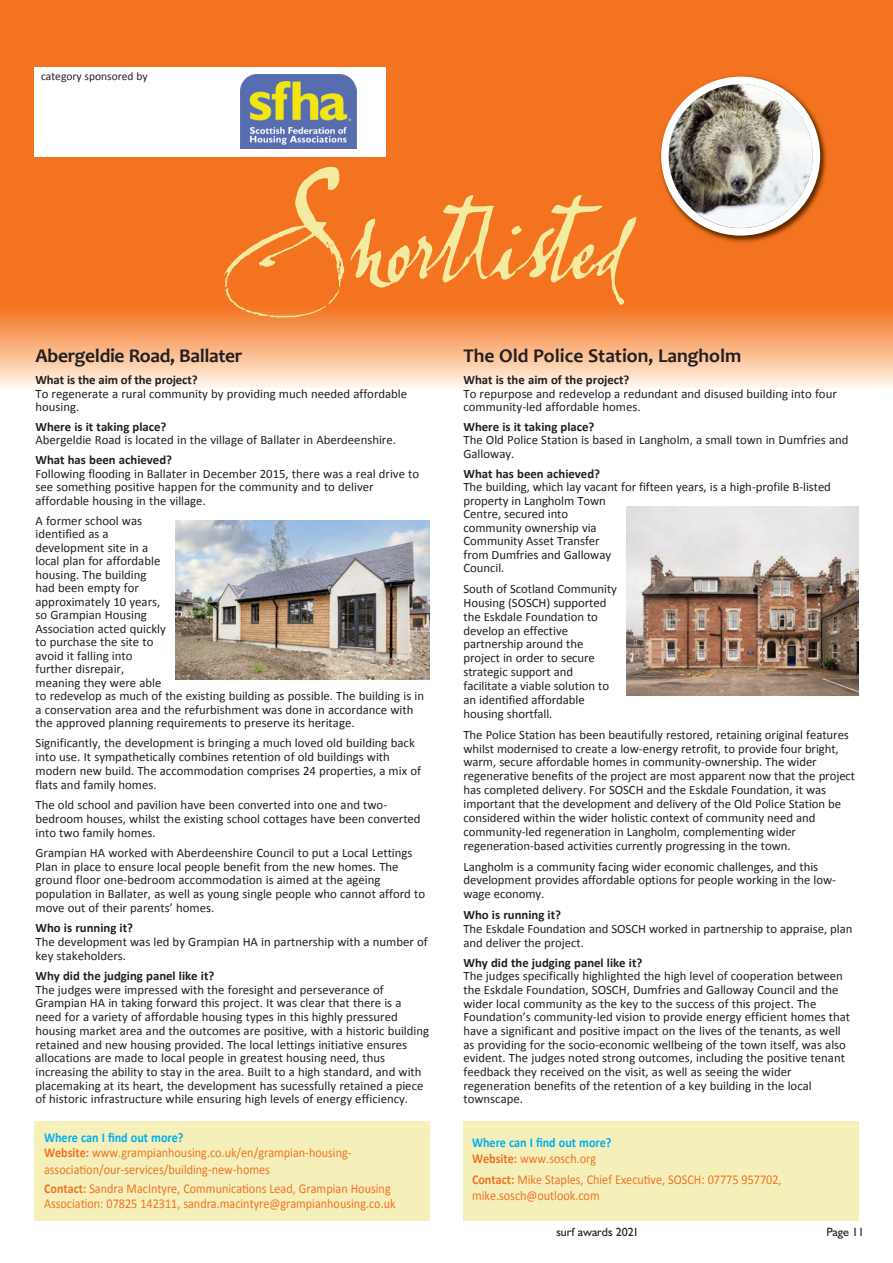
<style>
.page{position:relative;width:893px;height:1263px;background:#fff}
.page>*{position:absolute;margin:0;border:0;box-sizing:border-box;transform-origin:0 0}
.t1{font:136.8px "Lassigue D Mato";letter-spacing:-.06em;color:#f3eba0}
.t2{font:700 19.5px "Candara";color:#231f20}
.t3{font:13.5px/15px "Calibri";color:#f47321;scale:.9 1}
.t4{font:700 13.5px/16.5px "Calibri";color:#00aeef;scale:.9 1}
.t5{font:12.75px/13.5px "Calibri";color:#231f20}
.t6{font:700 12.75px "Calibri";color:#231f20}
.t7{font:12px "Humanist 521 BT";color:#231f20}
.t8{font:11.55px "Calibri";color:#231f20}
.s1{font-weight:700;color:#00aeef}
.s2{font-weight:700}
.s3{color:#f47321}
.s4{font-weight:400;color:#f47321}
</style>
<div class="page">
<div style="left:0;top:0;width:893px;height:352px;background:#f47321"></div>
<div style="left:0;top:307px;width:893px;height:81px;background:linear-gradient(to bottom,#f4731e,#fff5ea)"></div>
<div style="left:463px;top:1121px;width:396px;height:99px;background:#f5f0ba"></div>
<div style="left:34px;top:1121px;width:395px;height:99px;background:#f5f0ba"></div>
<img style="left:175px;top:521px;width:254px;height:159px">
<img style="left:627px;top:507px;width:232px;height:188px">
<img style="left:660px;top:76px;width:167px;height:167px">
<svg style="left:661px;top:77px;width:159px;height:159px"></svg>
<div style="left:34px;top:67px;width:352px;height:89px;background:#fff"></div>
<img style="left:241px;top:74px;width:115px;height:75px">
<p class="t8" style="left:41px;top:69px;width:108px">category sponsored by</p>
<h1 class="t1" style="left:230px;top:194px;width:395px">Shortlisted</h1>
<h2 class="t2" style="left:36px;top:344px;width:208px">Abergeldie Road, Ballater</h2>
<p class="t6" style="left:36px;top:372px;width:164px">What is the aim of the project?</p>
<p class="t5" style="left:36px;top:386px;width:373px">To regenerate a rural community by providing much needed affordable housing.</p>
<p class="t6" style="left:36px;top:419px;width:133px">Where is it taking place?</p>
<p class="t5" style="left:36px;top:433px;width:362px">Abergeldie Road is located in the village of Ballater in Aberdeenshire.</p>
<p class="t6" style="left:36px;top:452px;width:138px">What has been achieved?</p>
<p class="t5" style="left:36px;top:466px;width:385px">Following flooding in Ballater in December 2015, there was a real drive to see something positive happen for the community and to deliver affordable housing in the village.</p>
<p class="t5" style="left:36px;top:513px;width:390px">A former school was<br>identified as a<br>development site in a<br>local plan for affordable<br>housing. The building<br>had been empty for<br>approximately 10 years,<br>so Grampian Housing<br>Association acted quickly<br>to purchase the site to<br>avoid it falling into<br>further disrepair,<br>meaning they were able<br>to redevelop as much of the existing building as possible. The building is in a conservation area and the refurbishment was done in accordance with the approved planning requirements to preserve its heritage.</p>
<p class="t5" style="left:36px;top:736px;width:387px">Significantly, the development is bringing a much loved old building back into use. It sympathetically combines retention of old buildings with modern new build. The accommodation comprises 24 properties, a mix of flats and family homes.</p>
<p class="t5" style="left:36px;top:797px;width:387px">The old school and pavilion have been converted into one and two‐ bedroom houses, whilst the existing school cottages have been converted into two family homes.</p>
<p class="t5" style="left:36px;top:845px;width:391px">Grampian HA worked with Aberdeenshire Council to put a Local Lettings Plan in place to ensure local people benefit from the new homes. The ground floor one‐bedroom accommodation is aimed at the ageing population in Ballater, as well as young single people who cannot afford to move out of their parents’ homes.</p>
<p class="t6" style="left:36px;top:920px;width:99px">Who is running it?</p>
<p class="t5" style="left:36px;top:934px;width:394px">The development was led by Grampian HA in partnership with a number of key stakeholders.</p>
<p class="t6" style="left:36px;top:968px;width:180px">Why did the judging panel like it?</p>
<p class="t5" style="left:36px;top:982px;width:395px">The judges were impressed with the foresight and perseverance of Grampian HA in taking forward this project. It was clear that there is a need for a variety of affordable housing types in this highly pressured housing market area and the outcomes are positive, with a historic building retained and new housing provided. The local lettings initiative ensures allocations are made to local people in greatest housing need, thus increasing the ability to stay in the area. Built to a high standard, and with placemaking at its heart, the development has sucessfully retained a piece of historic infrastructure while ensuring high levels of energy efficiency.</p>
<p class="t3" style="left:44px;top:1130px;width:343px"><span class="s1">Where can I find out more?<br></span><span class="s2">Website:</span> www.grampianhousing.co.uk/en/grampian‐housing‐</p>
<p class="t3" style="left:44px;top:1159px;width:387px;line-height:19px">association/our‐services/building‐new‐homes<br><span class="s2">Contact:</span> Sandra MacIntyre, Communications Lead, Grampian Housing</p>
<p class="t3" style="left:44px;top:1195px;width:392px">Association: 07825 142311, sandra.macintyre@grampianhousing.co.uk</p>
<h2 class="t2" style="left:463px;top:344px;width:279px">The Old Police Station, Langholm</h2>
<p class="t6" style="left:463px;top:372px;width:168px">What is the aim of the project?</p>
<p class="t5" style="left:463px;top:386px;width:375px">To repurpose and redevelop a redundant and disused building into four community‐led affordable homes.</p>
<p class="t6" style="left:463px;top:419px;width:133px">Where is it taking place?</p>
<p class="t5" style="left:463px;top:433px;width:386px">The Old Police Station is based in Langholm, a small town in Dumfries and<br>Galloway.</p>
<p class="t6" style="left:463px;top:466px;width:138px">What has been achieved?</p>
<p class="t5" style="left:463px;top:480px;width:369px">The building, which lay vacant for fifteen years, is a high‐profile B‐listed property in Langholm Town<br>Centre, secured into<br>community ownership via<br>Community Asset Transfer<br>from Dumfries and Galloway<br>Council.</p>
<p class="t5" style="left:463px;top:581px;width:155px;line-height:14px">South of Scotland Community<br>Housing (SOSCH) supported the Eskdale Foundation to develop an effective partnership around the project in order to secure strategic support and facilitate a viable solution to an identified affordable housing shortfall.</p>
<p class="t5" style="left:463px;top:727px;width:393px;line-height:14px">The Police Station has been beautifully restored, retaining original features whilst modernised to create a low‐energy retrofit, to provide four bright, warm, secure affordable homes in community‐ownership. The wider regenerative benefits of the project are most apparent now that the project has completed delivery. For SOSCH and the Eskdale Foundation, it was important that the development and delivery of the Old Police Station be considered within the wider holistic context of community need and community‐led regeneration in Langholm, complementing wider regeneration‐based activities currently progressing in the town.</p>
<p class="t5" style="left:463px;top:859px;width:374px;line-height:14px">Langholm is a community facing wider economic challenges, and this development provides affordable options for people working in the low‐ wage economy.</p>
<p class="t6" style="left:463px;top:906px;width:99px">Who is running it?</p>
<p class="t5" style="left:463px;top:921px;width:390px;line-height:14px">The Eskdale Foundation and SOSCH worked in partnership to appraise, plan and deliver the project.</p>
<p class="t6" style="left:463px;top:954px;width:180px">Why did the judging panel like it?</p>
<p class="t5" style="left:463px;top:969px;width:388px">The judges specifically highlighted the high level of cooperation between the Eskdale Foundation, SOSCH, Dumfries and Galloway Council and the wider local community as the key to the success of this project. The Foundation’s community‐led vision to provide energy efficient homes that have a significant and positive impact on the lives of the tenants, as well as providing for the socio‐economic wellbeing of the town itself, was also evident. The judges noted strong outcomes, including the positive tenant feedback they received on the visit, as well as seeing the wider regeneration benefits of the retention of a key building in the local townscape.</p>
<p class="t4" style="left:472px;top:1133px;width:157px">Where can I find out more?<br><span class="s3">Website:</span> <span class="s4">www.sosch.org</span></p>
<p class="t3" style="left:472px;top:1170px;width:345px;line-height:16.5px"><span class="s2">Contact:</span> Mike Staples, Chief Executive, SOSCH: 07775 957702, mike.sosch@outlook.com</p>
<p class="t7" style="left:556px;top:1228px;width:84px">surf awards 2021</p>
<p class="t7" style="left:826px;top:1228px;width:39px">Page 11</p>
</div>
